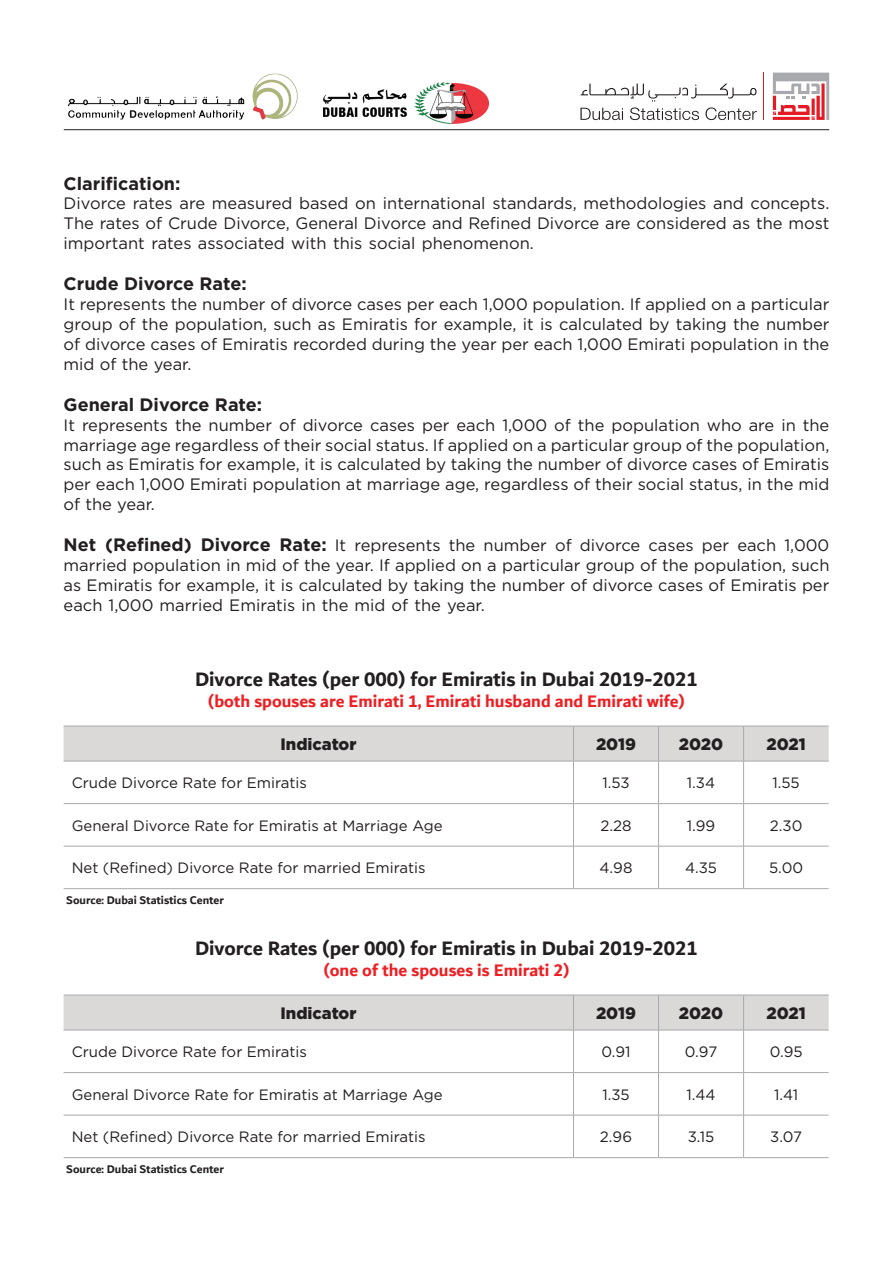
<style>
.page{position:relative;width:893px;height:1263px;background:#fff}
.page>*{position:absolute;margin:0;border:0;box-sizing:border-box;transform-origin:0 0}
.t1{font:700 21px "Dubai";color:#231f20}
.t2{font:700 18px "Dubai";color:#ee1f23}
.t3{font:700 18px "Gotham";color:#231f20}
.t4{font:16.5px/19.8px "Gotham";color:#231f20;text-align:justify}
.t5{font:900 16.5px "Gotham";color:#231f20}
.t6{font:15px "Gotham";color:#231f20}
.t7{font:700 12px "Dubai";color:#231f20}
.s1{font-weight:700;font-size:18px}
</style>
<div class="page">
<hr style="left:64px;top:129px;width:765px;height:1px;background:#231f20">
<hr style="left:763px;top:73px;width:1px;height:47px;background:#e51a23">
<svg style="left:773px;top:73px;width:56px;height:47px"></svg>
<svg style="left:580px;top:84px;width:177px;height:36px"></svg>
<img style="left:68px;top:73px;width:230px;height:47px">
<img style="left:323px;top:83px;width:165px;height:41px">
<div style="left:64px;top:727px;width:765px;height:34px;background:#dad9d8"></div>
<hr style="left:64px;top:726px;width:509px;height:1px;background:#a8a9ad">
<hr style="left:573px;top:726px;width:85px;height:1px;background:#a8a9ad">
<hr style="left:573px;top:726px;width:1px;height:35px;background:#a8a9ad">
<hr style="left:658px;top:726px;width:86px;height:1px;background:#a8a9ad">
<hr style="left:658px;top:726px;width:1px;height:35px;background:#a8a9ad">
<hr style="left:744px;top:726px;width:85px;height:1px;background:#a8a9ad">
<hr style="left:743px;top:726px;width:1px;height:35px;background:#a8a9ad">
<hr style="left:64px;top:761px;width:509px;height:1px;background:#a8a9ad">
<hr style="left:573px;top:761px;width:85px;height:1px;background:#a8a9ad">
<hr style="left:573px;top:761px;width:1px;height:42px;background:#a8a9ad">
<hr style="left:658px;top:761px;width:86px;height:1px;background:#a8a9ad">
<hr style="left:658px;top:761px;width:1px;height:42px;background:#a8a9ad">
<hr style="left:744px;top:761px;width:85px;height:1px;background:#a8a9ad">
<hr style="left:743px;top:761px;width:1px;height:42px;background:#a8a9ad">
<hr style="left:64px;top:803px;width:509px;height:1px;background:#a8a9ad">
<hr style="left:573px;top:803px;width:85px;height:1px;background:#a8a9ad">
<hr style="left:573px;top:804px;width:1px;height:42px;background:#a8a9ad">
<hr style="left:658px;top:803px;width:86px;height:1px;background:#a8a9ad">
<hr style="left:658px;top:804px;width:1px;height:42px;background:#a8a9ad">
<hr style="left:744px;top:803px;width:85px;height:1px;background:#a8a9ad">
<hr style="left:743px;top:804px;width:1px;height:42px;background:#a8a9ad">
<hr style="left:64px;top:846px;width:509px;height:1px;background:#a8a9ad">
<hr style="left:573px;top:846px;width:85px;height:1px;background:#a8a9ad">
<hr style="left:573px;top:846px;width:1px;height:42px;background:#a8a9ad">
<hr style="left:658px;top:846px;width:86px;height:1px;background:#a8a9ad">
<hr style="left:658px;top:846px;width:1px;height:42px;background:#a8a9ad">
<hr style="left:744px;top:846px;width:85px;height:1px;background:#a8a9ad">
<hr style="left:743px;top:846px;width:1px;height:42px;background:#a8a9ad">
<hr style="left:64px;top:888px;width:509px;height:1px;background:#a8a9ad">
<hr style="left:573px;top:888px;width:85px;height:1px;background:#a8a9ad">
<hr style="left:658px;top:888px;width:86px;height:1px;background:#a8a9ad">
<hr style="left:744px;top:888px;width:85px;height:1px;background:#a8a9ad">
<div style="left:64px;top:996px;width:765px;height:34px;background:#dad9d8"></div>
<hr style="left:64px;top:995px;width:509px;height:1px;background:#a8a9ad">
<hr style="left:573px;top:995px;width:85px;height:1px;background:#a8a9ad">
<hr style="left:573px;top:995px;width:1px;height:35px;background:#a8a9ad">
<hr style="left:658px;top:995px;width:86px;height:1px;background:#a8a9ad">
<hr style="left:658px;top:995px;width:1px;height:35px;background:#a8a9ad">
<hr style="left:744px;top:995px;width:85px;height:1px;background:#a8a9ad">
<hr style="left:743px;top:995px;width:1px;height:35px;background:#a8a9ad">
<hr style="left:64px;top:1030px;width:509px;height:1px;background:#a8a9ad">
<hr style="left:573px;top:1030px;width:85px;height:1px;background:#a8a9ad">
<hr style="left:573px;top:1030px;width:1px;height:42px;background:#a8a9ad">
<hr style="left:658px;top:1030px;width:86px;height:1px;background:#a8a9ad">
<hr style="left:658px;top:1030px;width:1px;height:42px;background:#a8a9ad">
<hr style="left:744px;top:1030px;width:85px;height:1px;background:#a8a9ad">
<hr style="left:743px;top:1030px;width:1px;height:42px;background:#a8a9ad">
<hr style="left:64px;top:1072px;width:509px;height:1px;background:#a8a9ad">
<hr style="left:573px;top:1072px;width:85px;height:1px;background:#a8a9ad">
<hr style="left:573px;top:1073px;width:1px;height:42px;background:#a8a9ad">
<hr style="left:658px;top:1072px;width:86px;height:1px;background:#a8a9ad">
<hr style="left:658px;top:1073px;width:1px;height:42px;background:#a8a9ad">
<hr style="left:744px;top:1072px;width:85px;height:1px;background:#a8a9ad">
<hr style="left:743px;top:1073px;width:1px;height:42px;background:#a8a9ad">
<hr style="left:64px;top:1115px;width:509px;height:1px;background:#a8a9ad">
<hr style="left:573px;top:1115px;width:85px;height:1px;background:#a8a9ad">
<hr style="left:573px;top:1115px;width:1px;height:42px;background:#a8a9ad">
<hr style="left:658px;top:1115px;width:86px;height:1px;background:#a8a9ad">
<hr style="left:658px;top:1115px;width:1px;height:42px;background:#a8a9ad">
<hr style="left:744px;top:1115px;width:85px;height:1px;background:#a8a9ad">
<hr style="left:743px;top:1115px;width:1px;height:42px;background:#a8a9ad">
<hr style="left:64px;top:1157px;width:509px;height:1px;background:#a8a9ad">
<hr style="left:573px;top:1157px;width:85px;height:1px;background:#a8a9ad">
<hr style="left:658px;top:1157px;width:86px;height:1px;background:#a8a9ad">
<hr style="left:744px;top:1157px;width:85px;height:1px;background:#a8a9ad">
<p class="t3" style="left:64px;top:171px;width:118px">Clarification:</p>
<p class="t4" style="left:64px;top:193px;width:767px">Divorce rates are measured based on international standards, methodologies and concepts.<br>The rates of Crude Divorce, General Divorce and Refined Divorce are considered as the most important rates associated with this social phenomenon.</p>
<p class="t3" style="left:64px;top:272px;width:185px">Crude Divorce Rate:</p>
<p class="t4" style="left:64px;top:294px;width:767px">It represents the number of divorce cases per each 1,000 population. If applied on a particular group of the population, such as Emiratis for example, it is calculated by taking the number of divorce cases of Emiratis recorded during the year per each 1,000 Emirati population in the mid of the year.</p>
<p class="t3" style="left:64px;top:393px;width:200px">General Divorce Rate:</p>
<p class="t4" style="left:64px;top:415px;width:767px">It represents the number of divorce cases per each 1,000 of the population who are in the marriage age regardless of their social status. If applied on a particular group of the population, such as Emiratis for example, it is calculated by taking the number of divorce cases of Emiratis per each 1,000 Emirati population at marriage age, regardless of their social status, in the mid of the year.</p>
<p class="t4" style="left:64px;top:535px;width:767px"><span class="s1">Net (Refined) Divorce Rate:</span> It represents the number of divorce cases per each 1,000 married population in mid of the year. If applied on a particular group of the population, such as Emiratis for example, it is calculated by taking the number of divorce cases of Emiratis per each 1,000 married Emiratis in the mid of the year.</p>
<p class="t1" style="left:195px;top:666px;width:504px">Divorce Rates (per 000) for Emiratis in Dubai 2019-2021</p>
<p class="t2" style="left:208px;top:690px;width:478px">(both spouses are Emirati 1, Emirati husband and Emirati wife)</p>
<p class="t5" style="left:281px;top:733px;width:77px">Indicator</p>
<p class="t5" style="left:596px;top:733px;width:41px">2019</p>
<p class="t5" style="left:679px;top:733px;width:46px">2020</p>
<p class="t5" style="left:766px;top:733px;width:41px">2021</p>
<p class="t6" style="left:72px;top:773px;width:237px">Crude Divorce Rate for Emiratis</p>
<p class="t6" style="left:602px;top:773px;width:29px">1.53</p>
<p class="t6" style="left:687px;top:773px;width:30px">1.34</p>
<p class="t6" style="left:772px;top:773px;width:29px">1.55</p>
<p class="t6" style="left:72px;top:816px;width:372px">General Divorce Rate for Emiratis at Marriage Age</p>
<p class="t6" style="left:600px;top:816px;width:33px">2.28</p>
<p class="t6" style="left:687px;top:816px;width:30px">1.99</p>
<p class="t6" style="left:770px;top:816px;width:34px">2.30</p>
<p class="t6" style="left:72px;top:858px;width:355px">Net (Refined) Divorce Rate for married Emiratis</p>
<p class="t6" style="left:600px;top:858px;width:34px">4.98</p>
<p class="t6" style="left:685px;top:858px;width:34px">4.35</p>
<p class="t6" style="left:769px;top:858px;width:36px">5.00</p>
<p class="t7" style="left:66px;top:893px;width:159px">Source: Dubai Statistics Center</p>
<p class="t1" style="left:195px;top:935px;width:504px">Divorce Rates (per 000) for Emiratis in Dubai 2019-2021</p>
<p class="t2" style="left:323px;top:959px;width:248px">(one of the spouses is Emirati 2)</p>
<p class="t5" style="left:281px;top:1002px;width:77px">Indicator</p>
<p class="t5" style="left:596px;top:1002px;width:41px">2019</p>
<p class="t5" style="left:679px;top:1002px;width:46px">2020</p>
<p class="t5" style="left:766px;top:1002px;width:41px">2021</p>
<p class="t6" style="left:72px;top:1042px;width:237px">Crude Divorce Rate for Emiratis</p>
<p class="t6" style="left:601px;top:1042px;width:31px">0.91</p>
<p class="t6" style="left:685px;top:1042px;width:34px">0.97</p>
<p class="t6" style="left:770px;top:1042px;width:34px">0.95</p>
<p class="t6" style="left:72px;top:1085px;width:372px">General Divorce Rate for Emiratis at Marriage Age</p>
<p class="t6" style="left:602px;top:1085px;width:29px">1.35</p>
<p class="t6" style="left:686px;top:1085px;width:31px">1.44</p>
<p class="t6" style="left:774px;top:1085px;width:26px">1.41</p>
<p class="t6" style="left:72px;top:1127px;width:355px">Net (Refined) Divorce Rate for married Emiratis</p>
<p class="t6" style="left:600px;top:1127px;width:34px">2.96</p>
<p class="t6" style="left:688px;top:1127px;width:28px">3.15</p>
<p class="t6" style="left:770px;top:1127px;width:33px">3.07</p>
<p class="t7" style="left:66px;top:1162px;width:159px">Source: Dubai Statistics Center</p>
</div>
